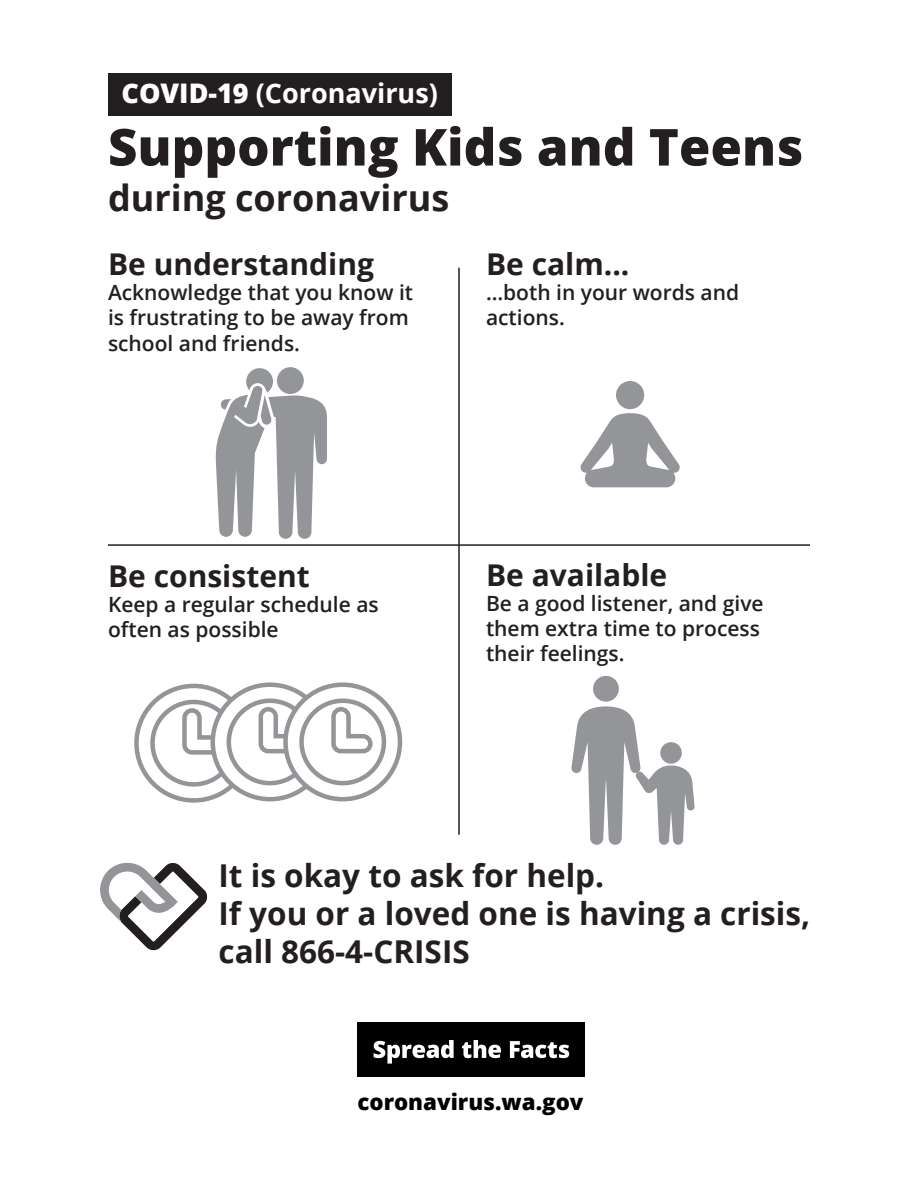
<style>
.page{position:relative;width:918px;height:1188px;background:#fff}
.page>*{position:absolute;margin:0;border:0;box-sizing:border-box;transform-origin:0 0}
.t1{font:800 51px "Open Sans";color:#231f20}
.t2{font:700 36px "Open Sans";color:#231f20}
.t3{font:700 31.5px/37.8px "Open Sans";color:#231f20}
.t4{font:700 30px "Open Sans";color:#231f20}
.Paragraph_Style_1{font:700 27px "Open Sans";color:#fff}
.t5{font:800 22.2px "Open Sans";color:#000}
.Noto_Sans_Condensed{font:600 21px/25.2px "Open Sans";color:#231f20}
.s1{font-weight:800}
</style>
<div class="page">
<div style="left:108px;top:73px;width:344px;height:43px;background:#231f20"></div>
<svg style="left:100px;top:862px;width:108px;height:89px"></svg>
<div style="left:358px;top:1022px;width:227px;height:55px;background:#000"></div>
<img style="left:374px;top:1040px;width:195px;height:18px">
<hr style="left:458px;top:268px;width:2px;height:567px;background:#231f20">
<hr style="left:108px;top:544px;width:702px;height:2px;background:#231f20">
<div style="left:593px;top:676px;width:26px;height:26px;background:#939598;border-radius:50%"></div>
<svg style="left:571px;top:706px;width:124px;height:139px"></svg>
<div style="left:616px;top:381px;width:28px;height:28px;background:#939598;border-radius:50%"></div>
<svg style="left:580px;top:413px;width:100px;height:75px"></svg>
<svg style="left:215px;top:368px;width:112px;height:171px"></svg>
<svg style="left:134px;top:682px;width:269px;height:121px"></svg>
<p class="Paragraph_Style_1" style="left:122px;top:74px;width:318px"><span class="s1">COVID-19</span> (Coronavirus)</p>
<p class="t1" style="left:108px;top:108px;width:697px">Supporting Kids and Teens</p>
<p class="t2" style="left:108px;top:172px;width:343px">during coronavirus</p>
<p class="t4" style="left:108px;top:243px;width:268px">Be understanding</p>
<p class="Noto_Sans_Condensed" style="left:108px;top:280px;width:307px">Acknowledge that you know it is frustrating to be away from school and friends.</p>
<p class="t4" style="left:486px;top:243px;width:145px">Be calm...</p>
<p class="Noto_Sans_Condensed" style="left:486px;top:280px;width:255px">…both in your words and actions.</p>
<p class="t4" style="left:108px;top:555px;width:203px">Be consistent</p>
<p class="Noto_Sans_Condensed" style="left:108px;top:591px;width:272px">Keep a regular schedule as often as possible</p>
<p class="t4" style="left:486px;top:554px;width:183px">Be available</p>
<p class="Noto_Sans_Condensed" style="left:486px;top:590px;width:279px">Be a good listener, and give them extra time to process their feelings.</p>
<p class="t3" style="left:219px;top:856px;width:387px">It is okay to ask for help.</p>
<p class="t3" style="left:219px;top:894px;width:593px">If you or a loved one is having a crisis, call 866-4-CRISIS</p>
<p class="t5" style="left:357px;top:1086px;width:227px">coronavirus.wa.gov</p>
</div>
